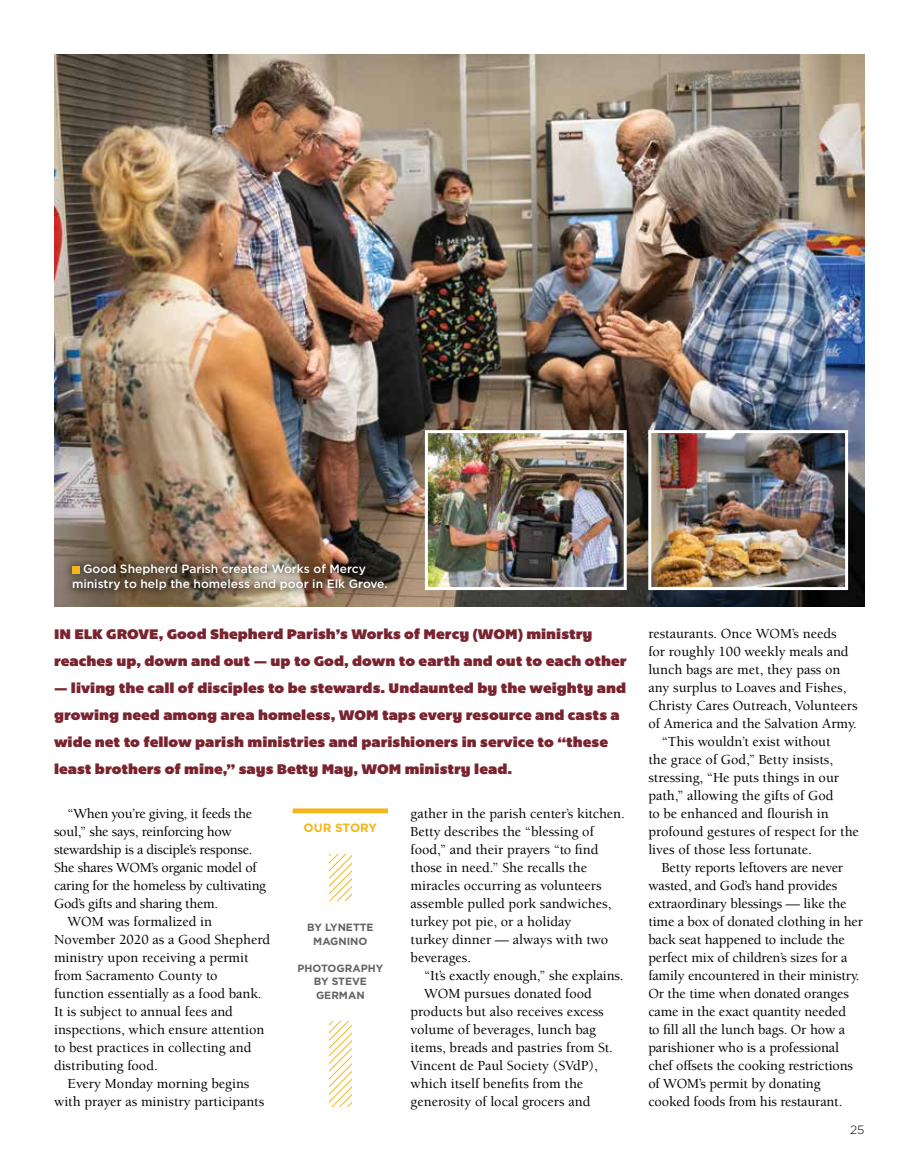
<style>
.page{position:relative;width:905px;height:1161px;background:#fff}
.page>*{position:absolute;margin:0;border:0;box-sizing:border-box;transform-origin:0 0}
.t1{font:500 14.25px/18px "Berkeley Pro";color:#000}
.t2{font:14.25px/27px "Bemio";color:#79242f}
.t3{font:500 14.25px "Berkeley Pro";letter-spacing:-.02em;color:#000}
.t4{font:500 12px/15px "Gotham";color:#fff}
.t5{font:700 12px "Gotham";letter-spacing:-.005em;color:#f1b71c}
.t6{font:300 12px "Gotham";color:#000}
.t7{font:700 10.5px/13.5px "Gotham";color:#636466;text-align:center}
</style>
<div class="page">
<svg style="left:329px;top:854px;width:22px;height:253px"></svg>
<div style="left:292px;top:901px;width:97px;height:119px;background:#fff"></div>
<img style="left:54px;top:54px;width:810px;height:552px">
<img style="left:429px;top:434px;width:193px;height:152px">
<div style="left:425px;top:430px;width:201px;height:160px;border:3px solid #fff"></div>
<img style="left:652px;top:434px;width:192px;height:152px">
<div style="left:648px;top:430px;width:200px;height:160px;border:3px solid #fff"></div>
<div style="left:293px;top:808px;width:95px;height:5px;background:#f1b71c"></div>
<div style="left:63px;top:556px;width:333px;height:44px;background:#000;opacity:.5"></div>
<div style="left:72px;top:566px;width:8px;height:7px;background:#f1b71c"></div>
<p class="t4" style="left:72px;top:562px;width:317px;text-indent:11px">Good Shepherd Parish created Works of Mercy ministry to help the homeless and poor in Elk Grove.</p>
<p class="t2" style="left:54px;top:620px;width:574px">IN ELK GROVE, Good Shepherd Parish’s Works of Mercy (WOM) ministry reaches up, down and out — up to God, down to earth and out to each other</p>
<p class="t2" style="left:54px;top:674px;width:573px">— living the call of disciples to be stewards. Undaunted by the weighty and growing need among area homeless, WOM taps every resource and casts a wide net to fellow parish ministries and parishioners in service to “these least brothers of mine,” says Betty May, WOM ministry lead.</p>
<p class="t1" style="left:410px;top:805px;width:216px">gather in the parish center’s kitchen.<br>Betty describes the “blessing of food,” and their prayers “to find those in need.” She recalls the miracles occurring as volunteers assemble pulled pork sandwiches, turkey pot pie, or a holiday<br>turkey dinner — always with two beverages.</p>
<p class="t1" style="left:424px;top:967px;width:201px">“It’s exactly enough,” she explains.</p>
<p class="t1" style="left:424px;top:985px;width:169px">WOM pursues donated food</p>
<p class="t1" style="left:410px;top:1003px;width:195px">products but also receives excess</p>
<p class="t1" style="left:410px;top:1021px;width:187px">volume of beverages, lunch bag</p>
<p class="t1" style="left:410px;top:1039px;width:204px">items, breads and pastries from St.</p>
<p class="t1" style="left:410px;top:1057px;width:189px">Vincent de Paul Society (SVdP),</p>
<p class="t1" style="left:410px;top:1075px;width:174px">which itself benefits from the</p>
<p class="t1" style="left:410px;top:1093px;width:181px">generosity of local grocers and</p>
<p class="t3" style="left:68px;top:806px;width:186px">“When you’re giving, it feeds the</p>
<p class="t3" style="left:54px;top:824px;width:179px">soul,” she says, reinforcing how</p>
<p class="t3" style="left:54px;top:842px;width:200px">stewardship is a disciple’s response.</p>
<p class="t3" style="left:54px;top:860px;width:204px">She shares WOM’s organic model of</p>
<p class="t3" style="left:54px;top:878px;width:214px">caring for the homeless by cultivating</p>
<p class="t3" style="left:54px;top:896px;width:165px">God’s gifts and sharing them.</p>
<p class="t1" style="left:68px;top:913px;width:146px">WOM was formalized in</p>
<p class="t1" style="left:54px;top:931px;width:217px">November 2020 as a Good Shepherd</p>
<p class="t1" style="left:54px;top:949px;width:196px">ministry upon receiving a permit</p>
<p class="t1" style="left:54px;top:967px;width:165px">from Sacramento County to</p>
<p class="t1" style="left:54px;top:985px;width:209px">function essentially as a food bank.</p>
<p class="t1" style="left:54px;top:1003px;width:180px">It is subject to annual fees and</p>
<p class="t1" style="left:54px;top:1021px;width:212px">inspections, which ensure attention</p>
<p class="t1" style="left:54px;top:1039px;width:199px">to best practices in collecting and</p>
<p class="t1" style="left:54px;top:1057px;width:105px">distributing food.</p>
<p class="t1" style="left:68px;top:1075px;width:183px">Every Monday morning begins</p>
<p class="t1" style="left:54px;top:1093px;width:212px">with prayer as ministry participants</p>
<p class="t5" style="left:303px;top:820px;width:75px">OUR STORY</p>
<p class="t7" style="left:307px;top:921px;width:68px">BY LYNETTE<br>MAGNINO</p>
<p class="t7" style="left:297px;top:961px;width:87px">PHOTOGRAPHY<br>BY STEVE<br>GERMAN</p>
<p class="t1" style="left:648px;top:625px;width:190px">restaurants. Once WOM’s needs</p>
<p class="t1" style="left:648px;top:643px;width:202px">for roughly 100 weekly meals and</p>
<p class="t1" style="left:648px;top:661px;width:194px">lunch bags are met, they pass on</p>
<p class="t1" style="left:648px;top:679px;width:199px">any surplus to Loaves and Fishes,</p>
<p class="t1" style="left:648px;top:697px;width:211px">Christy Cares Outreach, Volunteers</p>
<p class="t1" style="left:648px;top:715px;width:210px">of America and the Salvation Army.</p>
<p class="t1" style="left:662px;top:733px;width:170px">“This wouldn’t exist without</p>
<p class="t1" style="left:648px;top:751px;width:186px">the grace of God,” Betty insists,</p>
<p class="t1" style="left:648px;top:769px;width:192px">stressing, “He puts things in our</p>
<p class="t1" style="left:648px;top:787px;width:187px">path,” allowing the gifts of God</p>
<p class="t1" style="left:648px;top:805px;width:182px">to be enhanced and flourish in</p>
<p class="t1" style="left:648px;top:823px;width:212px">profound gestures of respect for the</p>
<p class="t1" style="left:648px;top:841px;width:165px">lives of those less fortunate.</p>
<p class="t1" style="left:662px;top:859px;width:183px">Betty reports leftovers are never</p>
<p class="t1" style="left:648px;top:877px;width:190px">wasted, and God’s hand provides</p>
<p class="t1" style="left:648px;top:895px;width:200px">extraordinary blessings — like the</p>
<p class="t1" style="left:648px;top:913px;width:216px">time a box of donated clothing in her</p>
<p class="t1" style="left:648px;top:931px;width:198px">back seat happened to include the</p>
<p class="t1" style="left:648px;top:949px;width:200px">perfect mix of children’s sizes for a</p>
<p class="t1" style="left:648px;top:967px;width:213px">family encountered in their ministry.</p>
<p class="t1" style="left:648px;top:985px;width:202px">Or the time when donated oranges</p>
<p class="t1" style="left:648px;top:1003px;width:199px">came in the exact quantity needed</p>
<p class="t1" style="left:648px;top:1020px;width:198px">to fill all the lunch bags. Or how a</p>
<p class="t1" style="left:648px;top:1038px;width:192px">parishioner who is a professional</p>
<p class="t1" style="left:648px;top:1056px;width:206px">chef offsets the cooking restrictions</p>
<p class="t1" style="left:648px;top:1074px;width:174px">of WOM’s permit by donating</p>
<p class="t1" style="left:648px;top:1092px;width:195px">cooked foods from his restaurant.</p>
<p class="t6" style="left:850px;top:1122px;width:16px">25</p>
</div>
